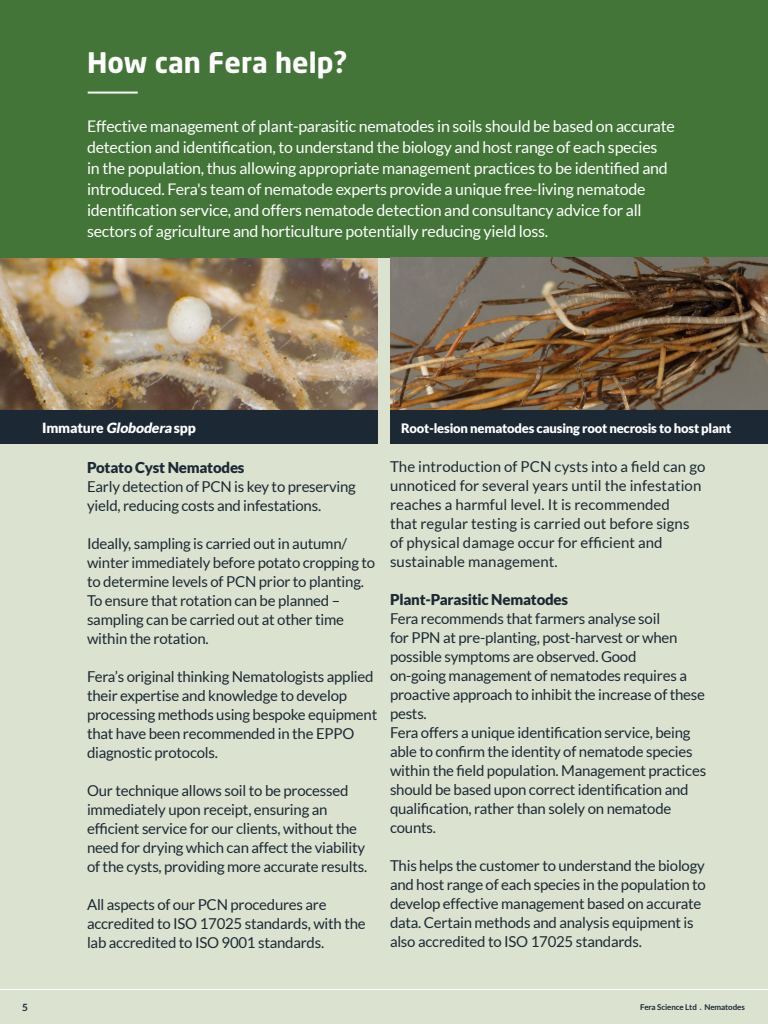
<style>
.page{position:relative;width:768px;height:1024px;background:#fff}
.page>*{position:absolute;margin:0;border:0;box-sizing:border-box;transform-origin:0 0}
.t1{font:700 28px "Neo Sans";color:#fff}
.Heading{font:16px/21px "Lato";letter-spacing:-.015em;color:#fff}
.Heading-2{font:15px/19px "Lato";letter-spacing:-.015em;color:#1c2935}
.Heading-3{font:15px/19px "Lato";letter-spacing:.005em;color:#1c2935}
.Heading-4{font:900 15px "Lato";letter-spacing:-.015em;color:#1c2935}
.Heading-5{font:900 14px "Lato";letter-spacing:-.015em;color:#fff}
.Heading-6{font:900 13px "Lato";letter-spacing:-.015em;color:#fff}
.t2{font:700 10px "Lato";color:#1c2935}
.t3{font:700 8px "Lato";letter-spacing:-.01em;color:#1c2935}
.s1{font-family:"Lato";font-weight:900;font-size:30px}
.s2{font-style:italic}
</style>
<div class="page">
<div style="left:0;top:255px;width:768px;height:769px;background:#dce2d0"></div>
<div style="left:0;top:0;width:768px;height:258px;background:#427537"></div>
<img style="left:391px;top:258px;width:377px;height:152px">
<div style="left:391px;top:410px;width:377px;height:33px;background:#1c2935"></div>
<img style="left:0;top:258px;width:378px;height:152px">
<hr style="left:88px;top:92px;width:50px;height:2px;background:#fff">
<div style="left:0;top:410px;width:378px;height:33px;background:#1c2935"></div>
<svg style="left:0;top:989px;width:768px;height:1px"></svg>
<p class="t1" style="left:87px;top:51px;width:261px">How can Fera help<span class="s1">?</span></p>
<p class="Heading" style="left:87px;top:115px;width:589px">Effective management of plant-parasitic nematodes in soils should be based on accurate detection and identification, to understand the biology and host range of each species<br>in the population, thus allowing appropriate management practices to be identified and introduced. Fera's team of nematode experts provide a unique free-living nematode identification service, and offers nematode detection and consultancy advice for all sectors of agriculture and horticulture potentially reducing yield loss.</p>
<p class="Heading-5" style="left:42px;top:419px;width:155px">Immature <span class="s2">Globodera</span> spp</p>
<p class="Heading-4" style="left:87px;top:458px;width:159px">Potato Cyst Nematodes</p>
<p class="Heading-2" style="left:87px;top:477px;width:270px">Early detection of PCN is key to preserving yield, reducing costs and infestations.</p>
<p class="Heading-2" style="left:87px;top:534px;width:290px">Ideally, sampling is carried out in autumn/ winter immediately before potato cropping to to determine levels of PCN prior to planting.<br>To ensure that rotation can be planned – sampling can be carried out at other time within the rotation.</p>
<p class="Heading-2" style="left:87px;top:667px;width:292px">Fera’s original thinking Nematologists applied their expertise and knowledge to develop processing methods using bespoke equipment that have been recommended in the EPPO diagnostic protocols.</p>
<p class="Heading-2" style="left:87px;top:781px;width:282px">Our technique allows soil to be processed immediately upon receipt, ensuring an efficient service for our clients, without the need for drying which can affect the viability of the cysts, providing more accurate results.</p>
<p class="Heading-2" style="left:87px;top:895px;width:280px">All aspects of our PCN procedures are accredited to ISO 17025 standards, with the lab accredited to ISO 9001 standards.</p>
<p class="Heading-6" style="left:401px;top:421px;width:332px">Root-lesion nematodes causing root necrosis to host plant</p>
<p class="Heading-3" style="left:390px;top:457px;width:317px">The introduction of PCN cysts into a field can go unnoticed for several years until the infestation reaches a harmful level. It is recommended<br>that regular testing is carried out before signs of physical damage occur for efficient and sustainable management.</p>
<p class="Heading-4" style="left:390px;top:591px;width:180px">Plant-Parasitic Nematodes</p>
<p class="Heading-2" style="left:390px;top:609px;width:317px">Fera recommends that farmers analyse soil<br>for PPN at pre-planting, post-harvest or when possible symptoms are observed. Good<br>on-going management of nematodes requires a proactive approach to inhibit the increase of these pests.</p>
<p class="Heading-2" style="left:390px;top:723px;width:318px">Fera offers a unique identification service, being able to confirm the identity of nematode species within the field population. Management practices should be based upon correct identification and qualification, rather than solely on nematode counts.</p>
<p class="Heading-2" style="left:390px;top:856px;width:317px">This helps the customer to understand the biology and host range of each species in the population to develop effective management based on accurate data. Certain methods and analysis equipment is also accredited to ISO 17025 standards.</p>
<p class="t2" style="left:22px;top:1001px;width:7px">5</p>
<p class="t3" style="left:640px;top:1002px;width:106px">Fera Science Ltd . Nematodes</p>
</div>
